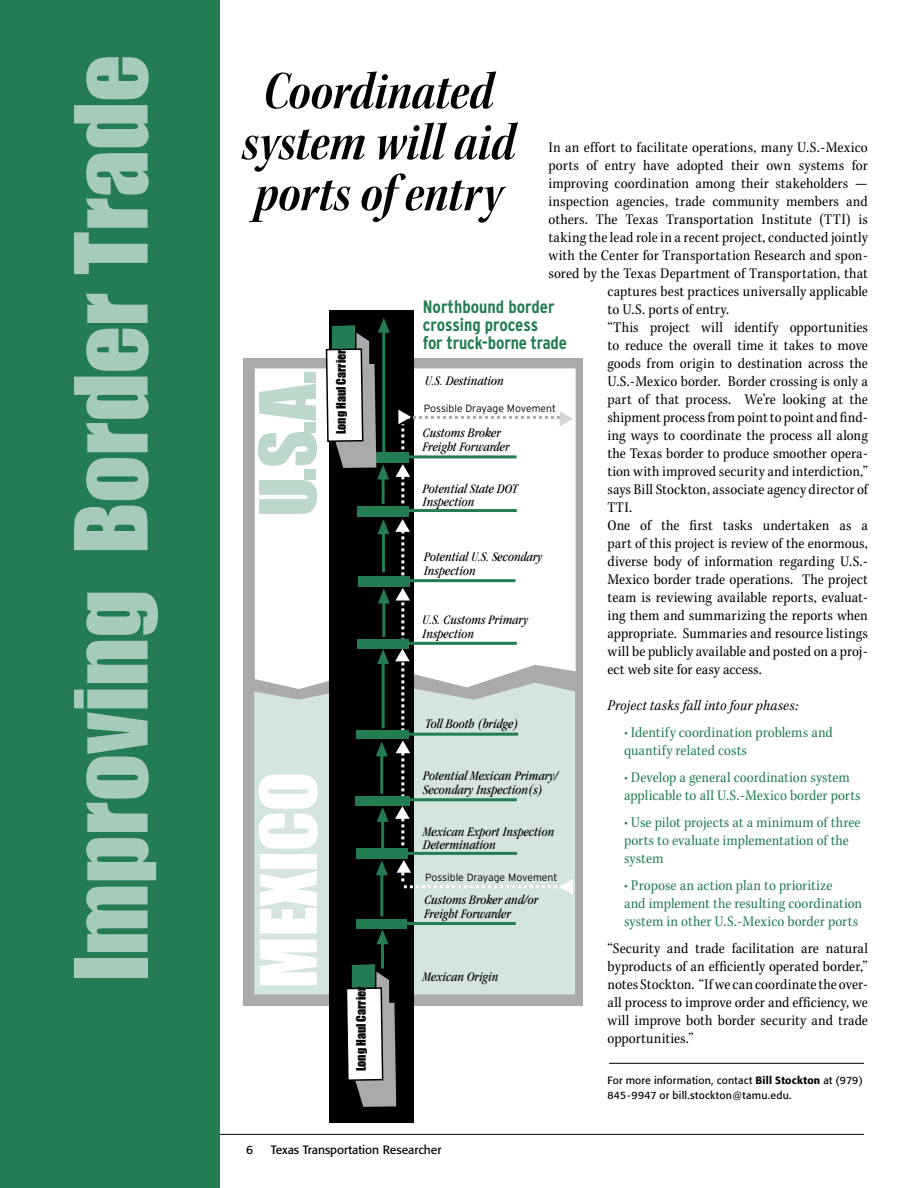
<style>
.page{position:relative;width:918px;height:1188px;background:#fff}
.page>*{position:absolute;margin:0;border:0;box-sizing:border-box;transform-origin:0 0}
.t1{font:93px "Impact";color:#a7cbba}
.t2{font:72px "Impact";color:#fff}
.t3{font:72px "Impact";color:#bdd8cb}
.t4{font:54px/51px "Kepl MM It 650 450 36";letter-spacing:-.005em;color:#000;text-align:center}
.t5{font:700 condensed 18px/18px "Interstate";color:#237c52}
.t6{font:15px/18px "Kepl MM 385 450 10";letter-spacing:.005em;color:#000;text-align:justify}
.t7{font:15px/18px "Kepl MM 385 450 10";color:#237c52}
.t8{font:15px "Kepl MM It 385 450 10";letter-spacing:.01em;color:#000}
.t9{font:italic condensed 13.5px/13.5px "Garamond";color:#000}
.t10{font:12px "Formata";color:#000}
.t11{font:12px "Impact";color:#000}
.t12{font:10.5px/15px "Formata";letter-spacing:.02em;color:#000}
.t13{font:300 10.5px "Interstate";color:#000}
.s1{font-weight:500}
</style>
<div class="page">
<hr style="left:54px;top:1134px;width:810px;height:1px;background:#000">
<div style="left:0;top:0;width:220px;height:1188px;background:#237c52"></div>
<div style="left:244px;top:358px;width:339px;height:648px;background:#aaa"></div>
<div style="left:254px;top:691px;width:321px;height:303px;background:#d3e5dc"></div>
<div style="left:255px;top:368px;width:321px;height:321px;background:#fff"></div>
<div style="left:330px;top:310px;width:84px;height:812px;background:#000"></div>
<svg style="left:347px;top:964px;width:49px;height:143px;background:#a4aba8"></svg>
<hr style="left:379px;top:922px;width:137px;height:3px;background:#237c52">
<hr style="left:381px;top:943px;width:3px;height:26px;background:#237c52">
<svg style="left:377px;top:929px;width:11px;height:15px"></svg>
<hr style="left:380px;top:874px;width:3px;height:42px;background:#237c52">
<div style="left:357px;top:919px;width:50px;height:10px;background:#237c52"></div>
<svg style="left:325px;top:318px;width:248px;height:576px"></svg>
<hr style="left:609px;top:1063px;width:255px;height:1px;background:#000">
<h1 class="t1" style="left:54px;top:982px;width:929px;rotate:-90deg">Improving Border Trade</h1>
<h3 class="t4" style="left:242px;top:66px;width:275px">Coordinated system will aid ports of entry</h3>
<p class="t6" style="left:548px;top:139px;width:321px">In an effort to facilitate operations, many U.S.-Mexico</p>
<p class="t6" style="left:548px;top:157px;width:321px">ports of entry have adopted their own systems for</p>
<p class="t6" style="left:548px;top:175px;width:321px">improving coordination among their stakeholders —</p>
<p class="t6" style="left:548px;top:193px;width:321px">inspection agencies, trade community members and</p>
<p class="t6" style="left:548px;top:211px;width:321px">others. The Texas Transportation Institute (TTI) is</p>
<p class="t6" style="left:548px;top:229px;width:321px">taking the lead role in a recent project, conducted jointly</p>
<p class="t6" style="left:548px;top:247px;width:321px">with the Center for Transportation Research and spon-</p>
<p class="t6" style="left:548px;top:265px;width:321px">sored by the Texas Department of Transportation, that</p>
<p class="t6" style="left:608px;top:283px;width:262px">captures best practices universally applicable</p>
<p class="t6" style="left:608px;top:301px;width:123px">to U.S. ports of entry.</p>
<p class="t6" style="left:608px;top:319px;width:262px">“This project will identify opportunities</p>
<p class="t6" style="left:608px;top:337px;width:262px">to reduce the overall time it takes to move</p>
<p class="t6" style="left:608px;top:355px;width:262px">goods from origin to destination across the</p>
<p class="t6" style="left:608px;top:373px;width:262px">U.S.-Mexico border. Border crossing is only a</p>
<p class="t6" style="left:608px;top:391px;width:262px">part of that process. We’re looking at the</p>
<p class="t6" style="left:608px;top:409px;width:262px">shipment process from point to point and find-</p>
<p class="t6" style="left:608px;top:427px;width:262px">ing ways to coordinate the process all along</p>
<p class="t6" style="left:608px;top:445px;width:262px">the Texas border to produce smoother opera-</p>
<p class="t6" style="left:608px;top:463px;width:262px">tion with improved security and interdiction,”</p>
<p class="t6" style="left:608px;top:481px;width:262px">says Bill Stockton, associate agency director of</p>
<p class="t6" style="left:608px;top:499px;width:26px">TTI.</p>
<p class="t6" style="left:608px;top:517px;width:262px">One of the first tasks undertaken as a</p>
<p class="t6" style="left:608px;top:535px;width:262px">part of this project is review of the enormous,</p>
<p class="t6" style="left:608px;top:553px;width:262px">diverse body of information regarding U.S.-</p>
<p class="t6" style="left:608px;top:571px;width:262px">Mexico border trade operations. The project</p>
<p class="t6" style="left:608px;top:589px;width:262px">team is reviewing available reports, evaluat-</p>
<p class="t6" style="left:608px;top:607px;width:262px">ing them and summarizing the reports when</p>
<p class="t6" style="left:608px;top:625px;width:262px">appropriate. Summaries and resource listings</p>
<p class="t6" style="left:608px;top:643px;width:262px">will be publicly available and posted on a proj-</p>
<p class="t6" style="left:608px;top:661px;width:156px">ect web site for easy access.</p>
<p class="t8" style="left:608px;top:697px;width:192px">Project tasks fall into four phases:</p>
<p class="t7" style="left:624px;top:724px;width:210px">• Identify coordination problems and quantify related costs</p>
<p class="t7" style="left:624px;top:769px;width:238px">• Develop a general coordination system applicable to all U.S.-Mexico border ports</p>
<p class="t7" style="left:624px;top:814px;width:238px">• Use pilot projects at a minimum of three ports to evaluate implementation of the system</p>
<p class="t7" style="left:624px;top:877px;width:240px">• Propose an action plan to prioritize<br>and implement the resulting coordination system in other U.S.-Mexico border ports</p>
<p class="t6" style="left:608px;top:940px;width:262px">“Security and trade facilitation are natural byproducts of an efficiently operated border,” notes Stockton. “If we can coordinate the over&shy;all process to improve order and efficiency, we will improve both border security and trade opportunities.”</p>
<p class="t12" style="left:608px;top:1073px;width:257px">For more information, contact <span class="s1">Bill Stockton</span> at (979)<br>845-9947 or bill.stockton@tamu.edu.</p>
<p class="t5" style="left:423px;top:298px;width:146px">Northbound border crossing process<br>for truck-borne trade</p>
<p class="t11" style="left:334px;top:434px;width:86px;rotate:-90deg">Long Haul Carrier</p>
<h2 class="t3" style="left:243px;top:517px;width:147px;rotate:-90deg">U.S.A.</h2>
<p class="t9" style="left:425px;top:374px;width:80px">U.S. Destination</p>
<p class="t13" style="left:424px;top:402px;width:134px">Possible Drayage Movement</p>
<p class="t9" style="left:423px;top:426px;width:88px">Customs Broker<br>Freight Forwarder</p>
<p class="t9" style="left:423px;top:482px;width:97px">Potential State DOT<br>Inspection</p>
<p class="t9" style="left:424px;top:550px;width:120px">Potential U.S. Secondary<br>Inspection</p>
<p class="t9" style="left:423px;top:613px;width:107px">U.S. Customs Primary<br>Inspection</p>
<p class="t9" style="left:425px;top:717px;width:95px">Toll Booth (bridge)</p>
<p class="t9" style="left:423px;top:769px;width:136px">Potential Mexican Primary/<br>Secondary Inspection(s)</p>
<h2 class="t2" style="left:244px;top:988px;width:218px;rotate:-90deg">MEXICO</h2>
<p class="t9" style="left:423px;top:825px;width:133px">Mexican Export Inspection<br>Determination</p>
<p class="t13" style="left:425px;top:872px;width:134px">Possible Drayage Movement</p>
<p class="t9" style="left:424px;top:893px;width:115px">Customs Broker and/or<br>Freight Forwarder</p>
<p class="t9" style="left:423px;top:970px;width:77px">Mexican Origin</p>
<p class="t11" style="left:354px;top:1071px;width:86px;rotate:-90deg">Long Haul Carrier</p>
<p class="t10" style="left:246px;top:1142px;width:8px">6</p>
<p class="t10" style="left:271px;top:1142px;width:172px">Texas Transportation Researcher</p>
</div>
